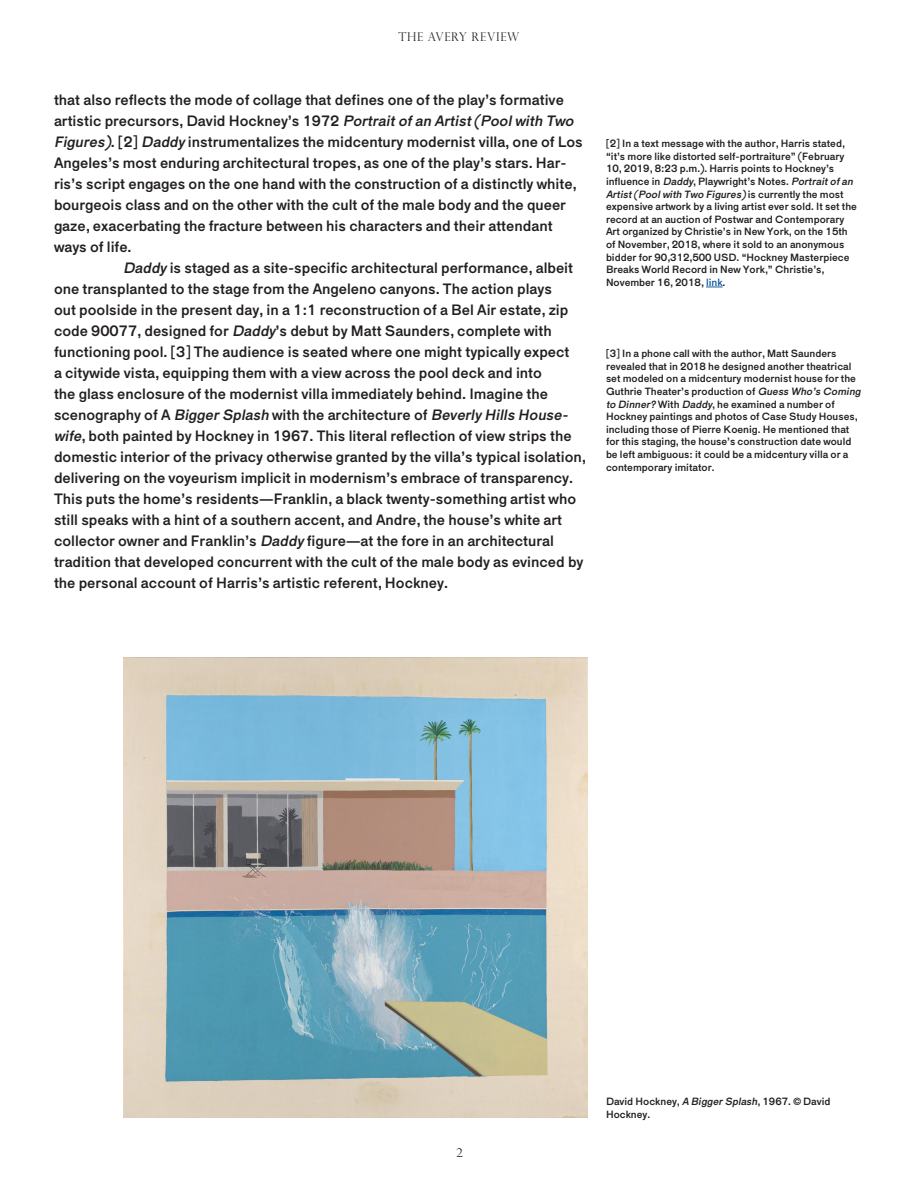
<style>
.page{position:relative;width:918px;height:1188px;background:#fff}
.page>*{position:absolute;margin:0;border:0;box-sizing:border-box;transform-origin:0 0}
.Main_Paragraph{font:15px/21px "Maria Pro";color:#231f20}
.t1{font:300 12px "Perpetua Titling MT Std";letter-spacing:.06em;color:#231f20}
.Footnotes{font:10.5px/12.6px "Maria Pro";color:#231f20}
.Captions{font:10.5px/12.6px "Maria Pro";color:#231f20}
.s1{font-style:italic}
.s2{color:#175d9e}
</style>
<div class="page">
<svg style="left:706px;top:287px;width:17px;height:1px"></svg>
<img style="left:123px;top:657px;width:465px;height:461px">
<p class="t1" style="left:399px;top:30px;width:122px">THE AVERY REVIEW</p>
<p class="Main_Paragraph" style="left:54px;top:90px;width:530px">that also reflects the mode of collage that defines one of the play’s formative artistic precursors, David Hockney’s 1972 <span class="s1">Portraitofan Artist(Poolwith Two Figures)</span>. [2] <span class="s1">Daddy</span> instrumentalizes the midcentury modernist villa, one of Los Angeles’s most enduring architectural tropes, as one of the play’s stars. Har&shy;ris’s script engages on the one hand with the construction of a distinctly white, bourgeois class and on the other with the cult of the male body and the queer gaze, exacerbating the fracture between his characters and their attendant ways of life.</p>
<p class="Main_Paragraph" style="left:54px;top:258px;width:533px;text-indent:69px"><span class="s1">Daddy</span> is staged as a site-specific architectural performance, albeit one transplanted to the stage from the Angeleno canyons. The action plays<br>out poolside in the present day, in a 1:1 reconstruction of a Bel Air estate, zip code 90077, designed for <span class="s1">Daddy</span>’s debut by Matt Saunders, complete with functioning pool. [3] The audience is seated where one might typically expect<br>a citywide vista, equipping them with a view across the pool deck and into<br>the glass enclosure of the modernist villa immediately behind. Imagine the scenography of A <span class="s1">BiggerSplash</span> with the architecture of <span class="s1">Beverly Hills House&shy;wife</span>, both painted by Hockney in 1967. This literal reflection of view strips the domestic interior of the privacy otherwise granted by the villa’s typical isolation, delivering on the voyeurism implicit in modernism’s embrace of transparency.<br>This puts the home’s residents—Franklin, a black twenty-something artist who still speaks with a hint of a southern accent, and Andre, the house’s white art collector owner and Franklin’s <span class="s1">Daddy</span> figure—at the fore in an architectural tradition that developed concurrent with the cult of the male body as evinced by the personal account of Harris’s artistic referent, Hockney.</p>
<p class="Footnotes" style="left:606px;top:137px;width:252px">[2] In a text message with the author, Harris stated, “it’s more like distorted self-portraiture” (February 10, 2019, 8:23 p.m.). Harris points to Hockney’s influence in <span class="s1">Daddy</span>, Playwright’s Notes. <span class="s1">Portraitofan Artist(Poolwith Two Figures)</span> i s c u r r e n t l y t h e m o s t expensive artwork by a living artist ever sold. It set the record at an auction of Postwar and Contemporary Art organized by Christie’s in New York, on the 15th of November, 2018, where it sold to an anonymous bidder for 90,312,500 USD. “Hockney Masterpiece Breaks World Record in New York,” Christie’s, November 16, 2018, <span class="s2">link</span>.</p>
<p class="Footnotes" style="left:606px;top:347px;width:258px">[3] In a phone call with the author, Matt Saunders revealed that in 2018 he designed another theatrical set modeled on a midcentury modernist house for the Guthrie Theater’s production of <span class="s1">Guess Who’s Coming to Dinner?</span> With <span class="s1">Daddy</span>, he examined a number of Hockney paintings and photos of Case Study Houses, including those of Pierre Koenig. He mentioned that for this staging, the house’s construction date would be left ambiguous: it could be a midcentury villa or a contemporary imitator.</p>
<p class="t1" style="left:456px;top:1146px;width:8px">2</p>
<p class="Captions" style="left:606px;top:1095px;width:226px">David Hockney, <span class="s1">A BiggerSplash</span>, 1967. © David<br>Hockney.</p>
</div>
